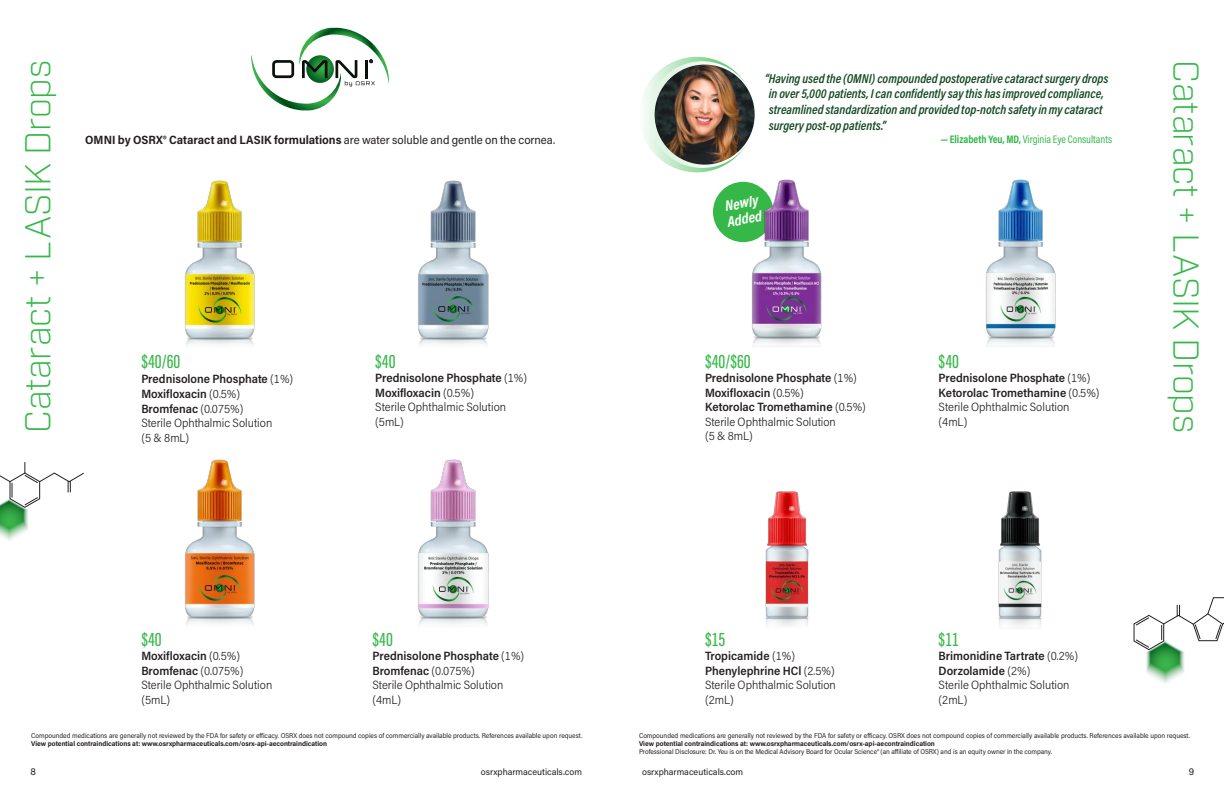
<style>
.page{position:relative;width:1224px;height:792px;background:#fff}
.page>*{position:absolute;margin:0;border:0;box-sizing:border-box;transform-origin:0 0}
.t1{font:300 36px "Industry";letter-spacing:-.005em;color:#35b848}
.t2{font:500 20px "Acumin Pro Extra Cond";color:#35b848}
.t3{font:italic 700 15px/16px "Acumin Pro Cond";color:#fff}
.t4{font:italic 600 13px/15.6px "Acumin Pro Cond";color:#134a21}
.t5{font:300 12px/14.4px "Acumin Pro Semi Cond";color:#241f1f}
.t6{font:600 12px/14.4px "Acumin Pro Semi Cond";color:#241f1f}
.t7{font:700 12px "Acumin Pro Semi Cond";color:#241f1f}
.t8{font:11px "Acumin Pro Cond";color:#33b848}
.t9{font:10px "Acumin Pro";color:#241f1f}
.t10{font:9px "Acumin Pro";color:#241f1f}
.t11{font:7px "Acumin Pro Semi Cond";letter-spacing:-.005em;color:#241f1f}
.t12{font:700 7px "Acumin Pro Semi Cond";letter-spacing:-.005em;color:#241f1f}
.s1{font-weight:700}
.s2{font-weight:400}
.s3{font-weight:600}
.s4{font-weight:300}
</style>
<div class="page">
<div style="left:713px;top:182px;width:60px;height:60px;background:#35b848;border-radius:50%"></div>
<svg style="left:639px;top:57px;width:116px;height:115px"></svg>
<svg style="left:649px;top:61px;width:107px;height:107px"></svg>
<img style="left:747px;top:179px;width:75px;height:166px">
<img style="left:985px;top:179px;width:71px;height:166px">
<img style="left:418px;top:503px;width:71px;height:122px">
<img style="left:430px;top:459px;width:46px;height:44px">
<svg style="left:251px;top:28px;width:138px;height:82px"></svg>
<img style="left:655px;top:65px;width:100px;height:100px;border-radius:50px">
<img style="left:185px;top:180px;width:70px;height:166px">
<img style="left:184px;top:459px;width:71px;height:166px">
<img style="left:418px;top:180px;width:71px;height:166px">
<img style="left:765px;top:491px;width:44px;height:112px">
<img style="left:998px;top:491px;width:44px;height:112px">
<img style="left:765px;top:603px;width:44px;height:23px">
<img style="left:998px;top:603px;width:44px;height:26px">
<svg style="left:1134px;top:598px;width:90px;height:86px"></svg>
<svg style="left:0;top:462px;width:84px;height:79px"></svg>
<h1 class="t1" style="left:16px;top:433px;width:374px;rotate:-90deg">Cataract + LASIK Drops</h1>
<h1 class="t1" style="left:1208px;top:60px;width:374px;rotate:90deg">Cataract + LASIK Drops</h1>
<p class="t4" style="left:769px;top:70px;width:341px;text-indent:-4px">“Having used the (OMNI) compounded postoperative cataract surgery drops in over 5,000 patients, I can confidently say this has improved compliance, streamlined standardization and provided top-notch safety in my cataract surgery post-op patients.”</p>
<h3 class="t8" style="left:941px;top:132px;width:173px"><span class="s1">— Elizabeth Yeu, MD,</span> Virginia Eye Consultants</h3>
<h3 class="t7" style="left:85px;top:131px;width:471px">OMNI by OSRX® Cataract and LASIK formulations <span class="s2">are water soluble and gentle on the cornea.</span></h3>
<h3 class="t3" style="left:723px;top:198px;width:36px;rotate:-10deg">Newly<br>Added</h3>
<h2 class="t2" style="left:141px;top:349px;width:41px">$40/60</h2>
<h3 class="t5" style="left:141px;top:371px;width:153px"><span class="s3">Prednisolone Phosphate</span> (1%)<br><span class="s3">Moxifloxacin</span> (0.5%)<br><span class="s3">Bromfenac</span> (0.075%)<br>Sterile Ophthalmic Solution<br>(5 &amp; 8mL)</h3>
<h2 class="t2" style="left:375px;top:349px;width:22px">$40</h2>
<h3 class="t5" style="left:375px;top:370px;width:153px"><span class="s3">Prednisolone Phosphate</span> (1%)<br><span class="s3">Moxifloxacin</span> (0.5%)<br>Sterile Ophthalmic Solution (5mL)</h3>
<h2 class="t2" style="left:705px;top:349px;width:47px">$40/$60</h2>
<h3 class="t6" style="left:705px;top:370px;width:162px">Prednisolone Phosphate <span class="s4">(1%)<br></span>Moxifloxacin <span class="s4">(0.5%)<br></span>Ketorolac Tromethamine <span class="s4">(0.5%)<br>Sterile Ophthalmic Solution<br>(5 &amp; 8mL)</span></h3>
<h2 class="t2" style="left:939px;top:349px;width:22px">$40</h2>
<h3 class="t6" style="left:939px;top:370px;width:162px">Prednisolone Phosphate <span class="s4">(1%)<br></span>Ketorolac Tromethamine <span class="s4">(0.5%)<br>Sterile Ophthalmic Solution (4mL)</span></h3>
<h2 class="t2" style="left:141px;top:627px;width:22px">$40</h2>
<h3 class="t5" style="left:141px;top:648px;width:132px"><span class="s3">Moxifloxacin</span> (0.5%)<br><span class="s3">Bromfenac</span> (0.075%)<br>Sterile Ophthalmic Solution (5mL)</h3>
<h2 class="t2" style="left:373px;top:627px;width:22px">$40</h2>
<h3 class="t5" style="left:373px;top:648px;width:153px"><span class="s3">Prednisolone Phosphate</span> (1%)<br><span class="s3">Bromfenac</span> (0.075%)<br>Sterile Ophthalmic Solution (4mL)</h3>
<p class="t11" style="left:31px;top:730px;width:553px">Compounded medications are generally not reviewed by the FDA for safety or efficacy. OSRX does not compound copies of commercially available products. References available upon request.</p>
<p class="t12" style="left:31px;top:739px;width:297px">View potential contraindications at: www.osrxpharmaceuticals.com/osrx-api-aecontraindication</p>
<h2 class="t2" style="left:705px;top:627px;width:22px">$15</h2>
<h3 class="t5" style="left:705px;top:648px;width:132px"><span class="s3">Tropicamide</span> (1%)<br><span class="s3">Phenylephrine HCl</span> (2.5%)<br>Sterile Ophthalmic Solution (2mL)</h3>
<h2 class="t2" style="left:939px;top:627px;width:22px">$11</h2>
<h3 class="t5" style="left:939px;top:648px;width:141px"><span class="s3">Brimonidine Tartrate</span> (0.2%)<br><span class="s3">Dorzolamide</span> (2%)<br>Sterile Ophthalmic Solution (2mL)</h3>
<p class="t11" style="left:639px;top:730px;width:553px">Compounded medications are generally not reviewed by the FDA for safety or efficacy. OSRX does not compound copies of commercially available products. References available upon request.</p>
<p class="t12" style="left:639px;top:739px;width:297px">View potential contraindications at: www.osrxpharmaceuticals.com/osrx-api-aecontraindication</p>
<p class="t11" style="left:639px;top:747px;width:414px">Professional Disclosure: Dr. Yeu is on the Medical Advisory Board for Ocular Science® (an affiliate of OSRX) and is an equity owner in the company.</p>
<h3 class="t9" style="left:31px;top:764px;width:7px">8</h3>
<p class="t10" style="left:481px;top:765px;width:103px">osrxpharmaceuticals.com</p>
<p class="t10" style="left:642px;top:765px;width:103px">osrxpharmaceuticals.com</p>
<h3 class="t9" style="left:1189px;top:764px;width:7px">9</h3>
</div>
